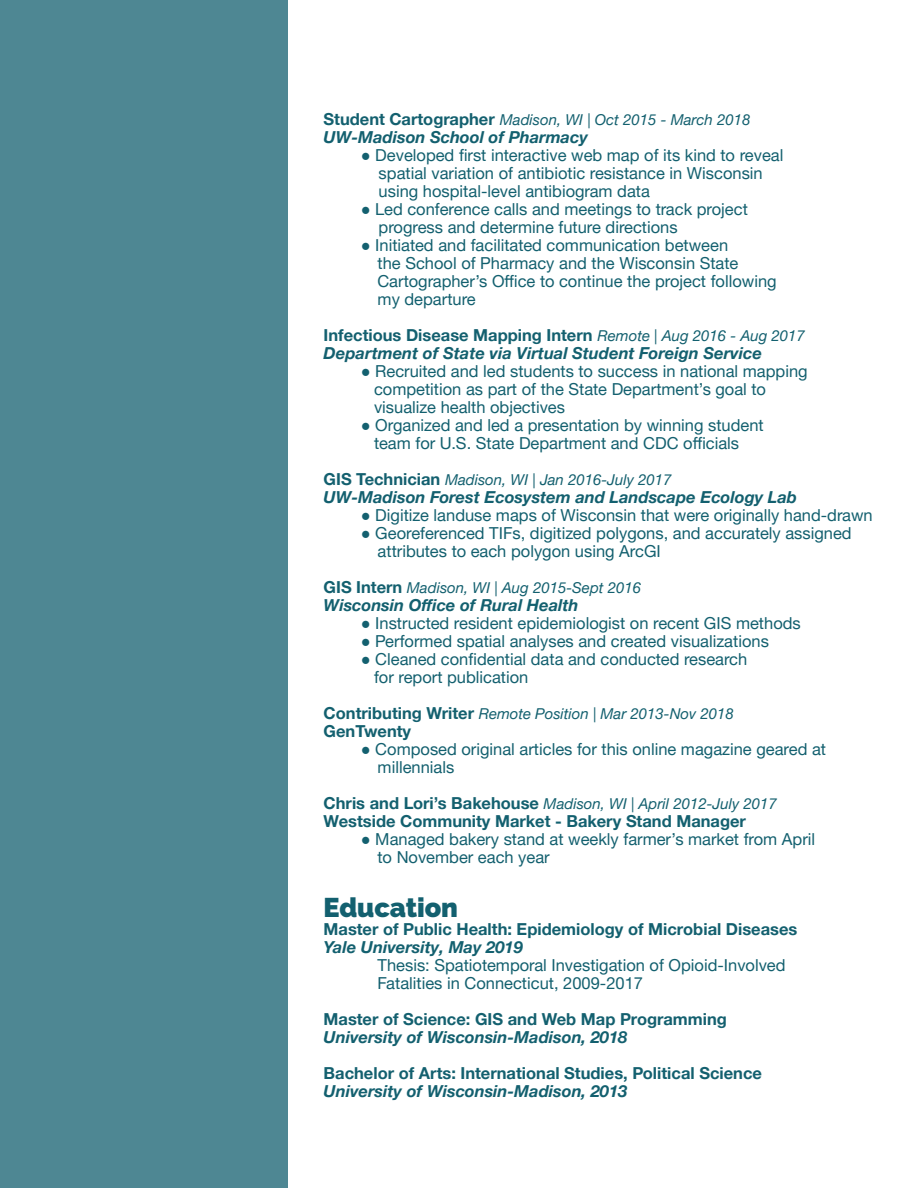
<style>
.page{position:relative;width:918px;height:1188px;background:#fff}
.page>*{position:absolute;margin:0;border:0;box-sizing:border-box;transform-origin:0 0}
.t1{font:900 27px "Raleway";letter-spacing:-.005em;color:#13606f}
.t2{font:16.5px/18px "Helvetica Neuefor SAS";color:#13606f}
.t3{font:italic 700 16.5px/18px "Helvetica Neuefor SAS";color:#13606f}
.t4{font:700 16.5px "Helvetica Neuefor SAS";color:#13606f}
.t5{font:italic 15px "Helvetica Neuefor SAS";color:#13606f}
.s1{font-weight:700;font-style:normal;font-size:16.5px}
.s2{font-family:"Times New Roman"}
.s3{font-style:normal}
.s4{font-weight:400;font-size:15px}
</style>
<div class="page">
<div style="left:0;top:0;width:288px;height:1188px;background:#4e8793"></div>
<p class="t5" style="left:324px;top:111px;width:428px"><span class="s1">Student Cartographer</span> Madison, WI | Oct 2015 - March 2018</p>
<p class="t3" style="left:324px;top:128px;width:266px">UW-Madison School of Pharmacy</p>
<p class="t2" style="left:379px;top:146px;width:406px;text-indent:-18px"><span class="s2">●</span> Developed first interactive web map of its kind to reveal spatial variation of antibiotic resistance in Wisconsin using hospital-level antibiogram data</p>
<p class="t2" style="left:379px;top:200px;width:371px;text-indent:-18px"><span class="s2">●</span> Led conference calls and meetings to track project progress and determine future directions</p>
<p class="t2" style="left:378px;top:236px;width:401px;text-indent:-17px"><span class="s2">●</span> Initiated and facilitated communication between<br>the School of Pharmacy and the Wisconsin State Cartographer’s Office to continue the project following my departure</p>
<p class="t3" style="left:324px;top:326px;width:483px"><span class="s3">Infectious Disease Mapping Intern</span> <span class="s4">Remote | Aug 2016 - Aug 2017<br></span>Department of State via Virtual Student Foreign Service</p>
<p class="t2" style="left:374px;top:362px;width:435px;text-indent:-13px"><span class="s2">●</span> Recruited and led students to success in national mapping competition as part of the State Department’s goal to visualize health objectives</p>
<p class="t2" style="left:374px;top:416px;width:391px;text-indent:-13px"><span class="s2">●</span> Organized and led a presentation by winning student team for U.S. State Department and CDC officials</p>
<p class="t5" style="left:324px;top:471px;width:349px"><span class="s1">GIS Technician</span> Madison, WI | Jan 2016-July 2017</p>
<p class="t3" style="left:324px;top:488px;width:475px">UW-Madison Forest Ecosystem and Landscape Ecology Lab</p>
<p class="t2" style="left:361px;top:506px;width:513px"><span class="s2">●</span> Digitize landuse maps of Wisconsin that were originally hand-drawn</p>
<p class="t2" style="left:378px;top:524px;width:476px;text-indent:-17px"><span class="s2">●</span> Georeferenced TIFs, digitized polygons, and accurately assigned attributes to each polygon using ArcGI</p>
<p class="t5" style="left:324px;top:579px;width:319px"><span class="s1">GIS Intern</span> Madison, WI | Aug 2015-Sept 2016</p>
<p class="t3" style="left:324px;top:596px;width:256px">Wisconsin Office of Rural Health</p>
<p class="t2" style="left:361px;top:614px;width:442px"><span class="s2">●</span> Instructed resident epidemiologist on recent GIS methods</p>
<p class="t2" style="left:361px;top:632px;width:410px"><span class="s2">●</span> Performed spatial analyses and created visualizations</p>
<p class="t2" style="left:374px;top:650px;width:375px;text-indent:-13px"><span class="s2">●</span> Cleaned confidential data and conducted research for report publication</p>
<p class="t5" style="left:324px;top:705px;width:412px"><span class="s1">Contributing Writer</span> Remote Position | Mar 2013-Nov 2018</p>
<p class="t4" style="left:324px;top:721px;width:89px">GenTwenty</p>
<p class="t2" style="left:378px;top:740px;width:450px;text-indent:-17px"><span class="s2">●</span> Composed original articles for this online magazine geared at millennials</p>
<p class="t5" style="left:324px;top:795px;width:455px"><span class="s1">Chris and Lori’s Bakehouse</span> Madison, WI | April 2012-July 2017</p>
<p class="t4" style="left:324px;top:811px;width:424px">Westside Community Market - Bakery Stand Manager</p>
<p class="t2" style="left:378px;top:830px;width:439px;text-indent:-17px"><span class="s2">●</span> Managed bakery stand at weekly farmer’s market from April to November each year</p>
<h1 class="t1" style="left:324px;top:892px;width:136px">Education</h1>
<p class="t4" style="left:324px;top:919px;width:475px">Master of Public Health: Epidemiology of Microbial Diseases</p>
<p class="t3" style="left:324px;top:938px;width:201px">Yale University, May 2019</p>
<p class="t2" style="left:378px;top:956px;width:409px">Thesis: Spatiotemporal Investigation of Opioid-Involved<br>Fatalities in Connecticut, 2009-2017</p>
<p class="t4" style="left:324px;top:1009px;width:405px">Master of Science: GIS and Web Map Programming</p>
<p class="t3" style="left:324px;top:1028px;width:305px">University of Wisconsin-Madison, 2018</p>
<p class="t4" style="left:324px;top:1063px;width:440px">Bachelor of Arts: International Studies, Political Science</p>
<p class="t3" style="left:324px;top:1082px;width:305px">University of Wisconsin-Madison, 2013</p>
</div>
